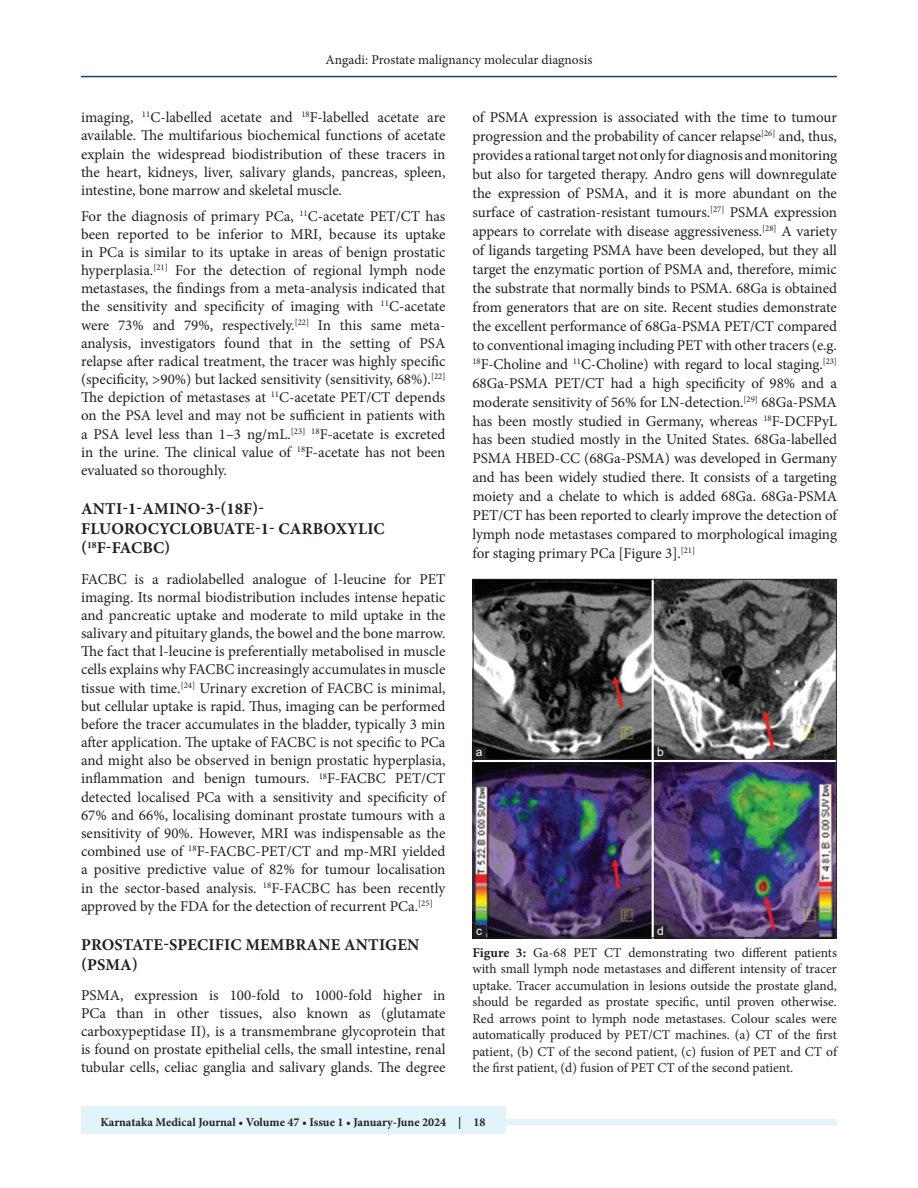
<style>
.page{position:relative;width:918px;height:1188px;background:#fff}
.page>*{position:absolute;margin:0;border:0;box-sizing:border-box;transform-origin:0 0}
.t1{font:700 16.5px/19.6px "Minion Pro";letter-spacing:.01em;color:#231f20}
.TX{font:15px/18.1px "Minion Pro";letter-spacing:-.005em;color:#231f20;text-align:justify}
.FGC{font:13.5px/16.5px "Minion Pro";letter-spacing:-.005em;color:#231f20;text-align:justify}
.t2{font:700 12px "Minion Pro";color:#231f20}
.LABEL{font:12px "Arial";color:#fff}
.s1{font-weight:700}
</style>
<div class="page">
<hr style="left:81px;top:76px;width:756px;height:1px;background:#164077">
<div style="left:81px;top:1119px;width:756px;height:6px;background:#e1f4fc"></div>
<div style="left:81px;top:1106px;width:424px;height:28px;background:#e1f4fc"></div>
<img style="left:475px;top:581px;width:360px;height:355px">
<div style="left:473px;top:579px;width:364px;height:359px;border:1px solid #231f20"></div>
<div style="left:473px;top:747px;width:13px;height:13px;background:#231f20"></div>
<div style="left:654px;top:747px;width:13px;height:12px;background:#231f20"></div>
<div style="left:473px;top:925px;width:13px;height:13px;background:#231f20"></div>
<div style="left:654px;top:925px;width:13px;height:13px;background:#231f20"></div>
<p class="FGC" style="left:326px;top:51px;width:268px">Angadi: Prostate malignancy molecular diagnosis</p>
<p class="TX" style="left:81px;top:108px;width:366px">imaging, <sup>11</sup>C-labelled acetate and <sup>18</sup>F-labelled acetate are available. The multifarious biochemical functions of acetate explain the widespread biodistribution of these tracers in the heart, kidneys, liver, salivary glands, pancreas, spleen, intestine, bone marrow and skeletal muscle.</p>
<p class="TX" style="left:81px;top:207px;width:366px">For the diagnosis of primary PCa, <sup>11</sup>C-acetate PET/CT has been reported to be inferior to MRI, because its uptake in PCa is similar to its uptake in areas of benign prostatic hyperplasia.<sup>[21]</sup> For the detection of regional lymph node metastases, the findings from a meta-analysis indicated that the sensitivity and specificity of imaging with <sup>11</sup>C-acetate were 73% and 79%, respectively.<sup>[22]</sup> In this same meta&shy;analysis, investigators found that in the setting of PSA relapse after radical treatment, the tracer was highly specific (specificity, &gt;90%) but lacked sensitivity (sensitivity, 68%).<sup>[22] </sup>The depiction of metastases at <sup>11</sup>C-acetate PET/CT depends on the PSA level and may not be sufficient in patients with a PSA level less than 1–3 ng/mL.<sup>[23]</sup> <sup>18</sup>F-acetate is excreted in the urine. The clinical value of <sup>18</sup>F-acetate has not been evaluated so thoroughly.</p>
<h1 class="t1" style="left:81px;top:499px;width:305px">ANTI-1-AMINO-3-(18F)-<br>FLUOROCYCLOBUATE-1- CARBOXYLIC (<sup>18</sup>F-FACBC)</h1>
<p class="TX" style="left:81px;top:570px;width:366px">FACBC is a radiolabelled analogue of l-leucine for PET imaging. Its normal biodistribution includes intense hepatic and pancreatic uptake and moderate to mild uptake in the salivary and pituitary glands, the bowel and the bone marrow.<br>The fact that l-leucine is preferentially metabolised in muscle cells explains why FACBC increasingly accumulates in muscle tissue with time.<sup>[24]</sup> Urinary excretion of FACBC is minimal, but cellular uptake is rapid. Thus, imaging can be performed before the tracer accumulates in the bladder, typically 3 min after application. The uptake of FACBC is not specific to PCa and might also be observed in benign prostatic hyperplasia, inflammation and benign tumours. <sup>18</sup>F-FACBC PET/CT detected localised PCa with a sensitivity and specificity of 67% and 66%, localising dominant prostate tumours with a sensitivity of 90%. However, MRI was indispensable as the combined use of <sup>18</sup>F-FACBC-PET/CT and mp-MRI yielded a positive predictive value of 82% for tumour localisation in the sector-based analysis. <sup>18</sup>F-FACBC has been recently approved by the FDA for the detection of recurrent PCa.<sup>[25]</sup></p>
<h1 class="t1" style="left:81px;top:935px;width:340px">PROSTATE-SPECIFIC MEMBRANE ANTIGEN (PSMA)</h1>
<p class="TX" style="left:81px;top:986px;width:366px">PSMA, expression is 100-fold to 1000-fold higher in PCa than in other tissues, also known as (glutamate carboxypeptidase II), is a transmembrane glycoprotein that is found on prostate epithelial cells, the small intestine, renal tubular cells, celiac ganglia and salivary glands. The degree</p>
<p class="TX" style="left:472px;top:108px;width:366px;line-height:18.9px">of PSMA expression is associated with the time to tumour progression and the probability of cancer relapse<sup>[26]</sup> and, thus, provides a rational target not only for diagnosis and monitoring but also for targeted therapy. Andro gens will downregulate the expression of PSMA, and it is more abundant on the surface of castration-resistant tumours.<sup>[27]</sup> PSMA expression appears to correlate with disease aggressiveness.<sup>[28]</sup> A variety of ligands targeting PSMA have been developed, but they all target the enzymatic portion of PSMA and, therefore, mimic the substrate that normally binds to PSMA. 68Ga is obtained from generators that are on site. Recent studies demonstrate the excellent performance of 68Ga-PSMA PET/CT compared to conventional imaging including PET with other tracers (e.g.<br><sup>18</sup>F-Choline and <sup>11</sup>C-Choline) with regard to local staging.<sup>[23] </sup>68Ga-PSMA PET/CT had a high specificity of 98% and a moderate sensitivity of 56% for LN-detection.<sup>[29]</sup> 68Ga-PSMA has been mostly studied in Germany, whereas <sup>18</sup>F-DCFPyL has been studied mostly in the United States. 68Ga-labelled PSMA HBED-CC (68Ga-PSMA) was developed in Germany and has been widely studied there. It consists of a targeting moiety and a chelate to which is added 68Ga. 68Ga-PSMA PET/CT has been reported to clearly improve the detection of lymph node metastases compared to morphological imaging for staging primary PCa [Figure 3].<sup>[21]</sup></p>
<p class="LABEL" style="left:476px;top:744px;width:8px">a</p>
<p class="LABEL" style="left:657px;top:744px;width:8px">b</p>
<p class="LABEL" style="left:476px;top:922px;width:7px">c</p>
<p class="LABEL" style="left:657px;top:922px;width:8px">d</p>
<p class="FGC" style="left:472px;top:944px;width:366px"><span class="s1">Figure 3:</span> Ga-68 PET CT demonstrating two different patients with small lymph node metastases and different intensity of tracer uptake. Tracer accumulation in lesions outside the prostate gland, should be regarded as prostate specific, until proven otherwise.<br>Red arrows point to lymph node metastases. Colour scales were automatically produced by PET/CT machines. (a) CT of the first patient, (b) CT of the second patient, (c) fusion of PET and CT of the first patient, (d) fusion of PET CT of the second patient.</p>
<p class="t2" style="left:100px;top:1113px;width:386px">Karnataka Medical Journal • Volume 47 • Issue 1 • January-June 2024 | 18</p>
</div>
